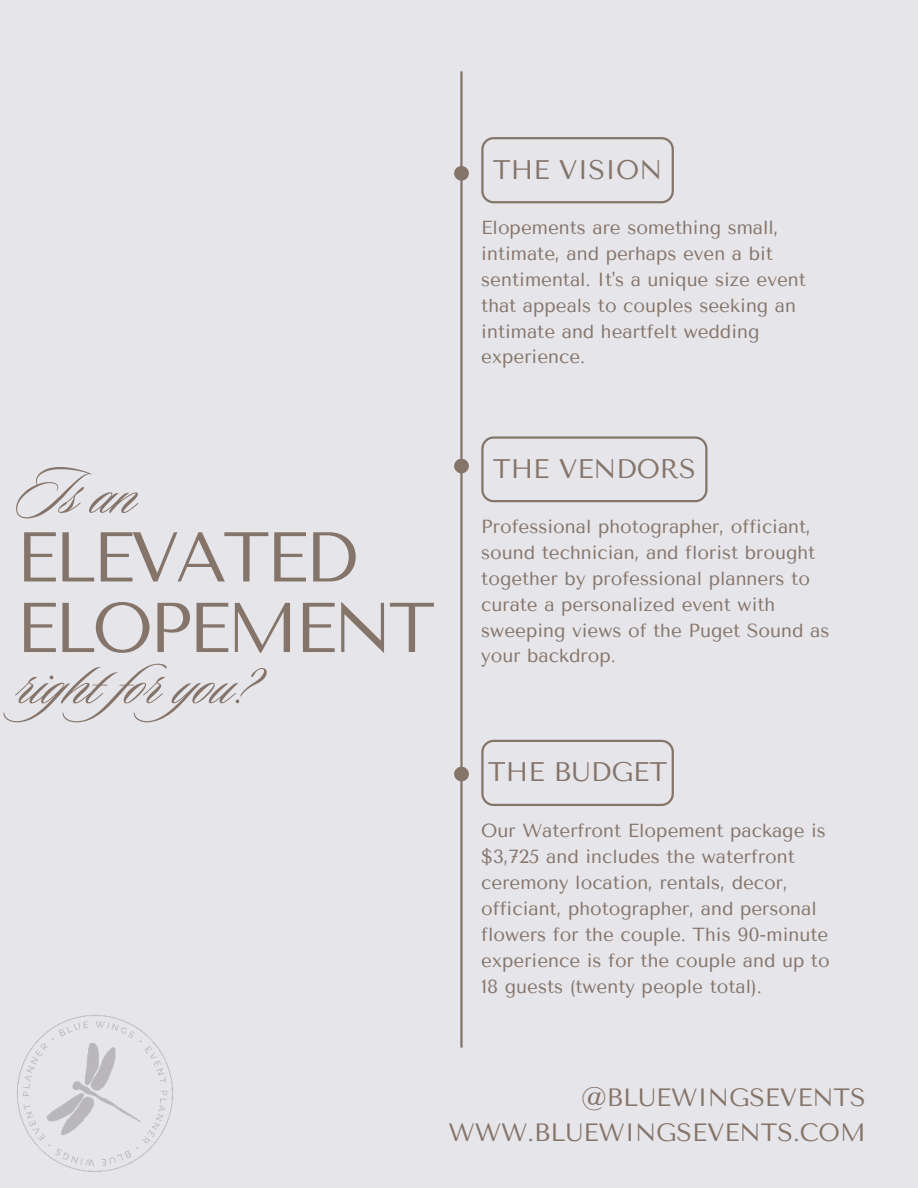
<style>
.page{position:relative;width:918px;height:1188px;background:#e5e5ea}
.page>*{position:absolute;margin:0;border:0;box-sizing:border-box;transform-origin:0 0}
.t1{font:70.2px/70.5px "Tenor Sans";letter-spacing:-.055em;color:#857469}
.t2{font:67.95px "Sloop Script Pro";color:#857469}
.t3{font:26.85px "Tenor Sans";color:#857469}
.t4{font:24.9px/34.8px "Tenor Sans";color:#857469;text-align:right}
.t5{font:18.9px/25.8px "Tenor Sans";color:#857469}
</style>
<div class="page">
<hr style="left:460px;top:71px;width:3px;height:977px;background:#857469">
<svg style="left:481px;top:137px;width:193px;height:66px"></svg>
<svg style="left:481px;top:436px;width:227px;height:66px"></svg>
<svg style="left:481px;top:740px;width:193px;height:66px"></svg>
<div style="left:454px;top:459px;width:15px;height:14px;background:#857469;border-radius:50%"></div>
<div style="left:454px;top:767px;width:15px;height:14px;background:#857469;border-radius:50%"></div>
<div style="left:454px;top:166px;width:15px;height:15px;background:#857469;border-radius:50%"></div>
<img style="left:16px;top:1015px;width:157px;height:157px">
<h3 class="t3" style="left:493px;top:154px;width:171px">THE VISION</h3>
<p class="t5" style="left:481px;top:215px;width:326px">Elopements are something small, intimate, and perhaps even a bit sentimental. It's a unique size event that appeals to couples seeking an intimate and heartfelt wedding experience.</p>
<h2 class="t2" style="left:16px;top:449px;width:122px">Is an</h2>
<h1 class="t1" style="left:16px;top:523px;width:421px">ELEVATED<br>ELOPEMENT</h1>
<h2 class="t2" style="left:16px;top:640px;width:243px">right for you?</h2>
<h3 class="t3" style="left:493px;top:453px;width:205px">THE VENDORS</h3>
<p class="t5" style="left:481px;top:514px;width:350px">Professional photographer, officiant, sound technician, and florist brought together by professional planners to curate a personalized event with sweeping views of the Puget Sound as your backdrop.</p>
<h3 class="t3" style="left:488px;top:757px;width:181px">THE BUDGET</h3>
<p class="t5" style="left:481px;top:818px;width:350px">Our Waterfront Elopement package is $3,725 and includes the waterfront ceremony location, rentals, decor, officiant, photographer, and personal flowers for the couple. This 90-minute experience is for the couple and up to 18 guests (twenty people total).</p>
<h3 class="t4" style="left:448px;top:1080px;width:419px">@BLUEWINGSEVENTS<br>WWW.BLUEWINGSEVENTS.COM</h3>
</div>
